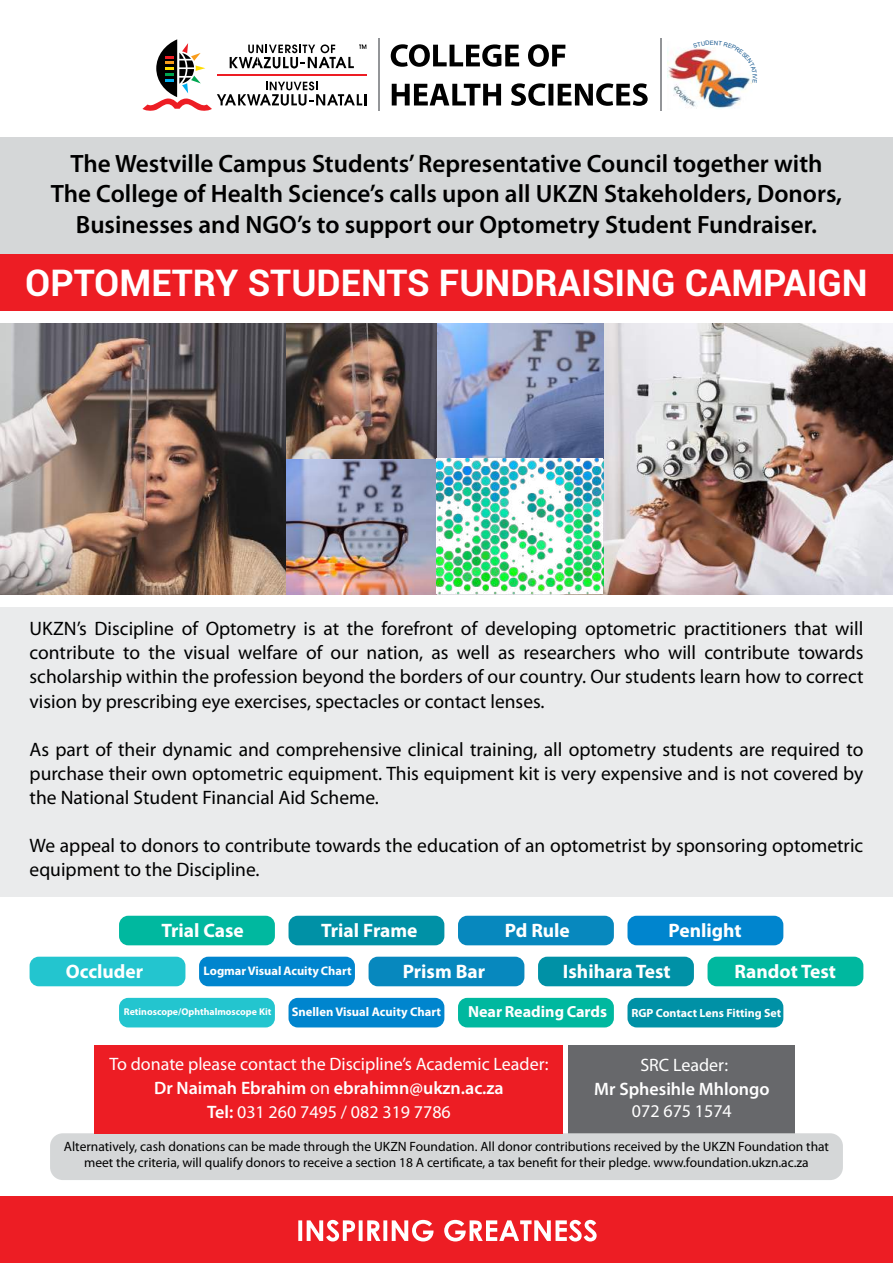
<style>
.page{position:relative;width:893px;height:1263px;background:#fff}
.page>*{position:absolute;margin:0;border:0;box-sizing:border-box;transform-origin:0 0}
.t1{font:700 36.6px "Roboto";color:#fff}
.t2{font:600 25.2px/30.2px "Myriad Pro";color:#000;text-align:center}
.t3{font:19.5px/24px "Myriad Pro";color:#000;text-align:justify}
.t4{font:700 19.5px "Myriad Pro";color:#fff}
.t5{font:18px/24px "Myriad Pro";color:#fff;text-align:center}
.t6{font:600 18px "Myriad Pro";color:#fff}
.t7{font:700 16.05px "Myriad Pro";color:#fff}
.t8{font:13.5px/16.2px "Myriad Pro";color:#000;text-align:center}
.t9{font:700 12.6px "Myriad Pro";color:#fff}
.t10{font:700 12.45px "Myriad Pro";color:#fff}
.t11{font:700 11.85px "Myriad Pro";color:#fff}
.t12{font:700 9.9px "Myriad Pro";color:#fff}
.s1{font-weight:600}
</style>
<div class="page">
<div style="left:569px;top:1045px;width:226px;height:91px;background:#67686b"></div>
<div style="left:0;top:138px;width:893px;height:127px;background:#d5d7d8"></div>
<div style="left:0;top:607px;width:893px;height:289px;background:#eaebec"></div>
<div style="left:0;top:1196px;width:893px;height:67px;background:#ed1d24"></div>
<svg style="left:298px;top:1220px;width:299px;height:21px"></svg>
<div style="left:0;top:255px;width:893px;height:56px;background:#ed1d24"></div>
<img style="left:603px;top:323px;width:290px;height:271px">
<img style="left:285px;top:323px;width:318px;height:136px">
<img style="left:285px;top:459px;width:151px;height:135px">
<img style="left:436px;top:459px;width:167px;height:135px">
<img style="left:0;top:323px;width:285px;height:271px">
<div style="left:289px;top:916px;width:155px;height:29px;background:#0091a6;border-radius:9px"></div>
<div style="left:119px;top:916px;width:156px;height:29px;background:#00b89f;border-radius:9px"></div>
<div style="left:458px;top:916px;width:156px;height:29px;background:#0788be;border-radius:9px"></div>
<div style="left:627px;top:916px;width:156px;height:29px;background:#0085ce;border-radius:9px"></div>
<div style="left:289px;top:998px;width:155px;height:29px;background:#0085ce;border-radius:9px"></div>
<div style="left:119px;top:998px;width:156px;height:29px;background:#23c5cf;border-radius:9px"></div>
<div style="left:458px;top:998px;width:156px;height:29px;background:#00b89f;border-radius:9px"></div>
<div style="left:627px;top:998px;width:156px;height:29px;background:#0091a6;border-radius:9px"></div>
<div style="left:199px;top:957px;width:156px;height:29px;background:#0085ce;border-radius:9px"></div>
<div style="left:30px;top:957px;width:155px;height:29px;background:#23c5cf;border-radius:9px"></div>
<div style="left:369px;top:957px;width:155px;height:29px;background:#0788be;border-radius:9px"></div>
<div style="left:538px;top:957px;width:156px;height:29px;background:#0091a6;border-radius:9px"></div>
<div style="left:707px;top:957px;width:156px;height:29px;background:#00b89f;border-radius:9px"></div>
<svg style="left:392px;top:83px;width:256px;height:23px"></svg>
<svg style="left:391px;top:44px;width:174px;height:23px"></svg>
<svg style="left:142px;top:39px;width:225px;height:72px"></svg>
<hr style="left:217px;top:74px;width:150px;height:2px;background:#ed1d24">
<hr style="left:379px;top:38px;width:1px;height:73px;background:#939598">
<hr style="left:661px;top:38px;width:1px;height:73px;background:#939598">
<img style="left:668px;top:47px;width:84px;height:62px">
<div style="left:50px;top:1133px;width:793px;height:47px;background:#d5d7d8;border-radius:13px"></div>
<div style="left:95px;top:1045px;width:468px;height:88px;background:#ed1d24"></div>
<img style="left:693px;top:47px;width:59px;height:36px">
<p class="t2" style="left:51px;top:148px;width:793px">The Westville Campus Students’ Representative Council together with<br>The College of Health Science’s calls upon all UKZN Stakeholders, Donors,<br>Businesses and NGO’s to support our Optometry Student Fundraiser.</p>
<h1 class="t1" style="left:25px;top:257px;width:844px">OPTOMETRY STUDENTS FUNDRAISING CAMPAIGN</h1>
<p class="t3" style="left:30px;top:617px;width:835px">UKZN’s Discipline of Optometry is at the forefront of developing optometric practitioners that will contribute to the visual welfare of our nation, as well as researchers who will contribute towards scholarship within the profession beyond the borders of our country. Our students learn how to correct vision by prescribing eye exercises, spectacles or contact lenses.</p>
<p class="t3" style="left:30px;top:737px;width:835px">As part of their dynamic and comprehensive clinical training, all optometry students are required to purchase their own optometric equipment. This equipment kit is very expensive and is not covered by the National Student Financial Aid Scheme.</p>
<p class="t3" style="left:30px;top:833px;width:835px">We appeal to donors to contribute towards the education of an optometrist by sponsoring optometric equipment to the Discipline.</p>
<p class="t4" style="left:162px;top:917px;width:84px">Trial Case</p>
<p class="t4" style="left:321px;top:917px;width:98px">Trial Frame</p>
<p class="t4" style="left:505px;top:917px;width:66px">Pd Rule</p>
<p class="t4" style="left:669px;top:917px;width:75px">Penlight</p>
<p class="t4" style="left:403px;top:958px;width:84px">Prism Bar</p>
<p class="t4" style="left:563px;top:958px;width:109px">Ishihara Test</p>
<p class="t4" style="left:734px;top:958px;width:103px">Randot Test</p>
<p class="t9" style="left:292px;top:1003px;width:151px">Snellen Visual Acuity Chart</p>
<p class="t4" style="left:66px;top:958px;width:79px">Occluder</p>
<p class="t12" style="left:124px;top:1006px;width:149px">Retinoscope/Ophthalmoscope Kit</p>
<p class="t10" style="left:204px;top:963px;width:150px">Logmar Visual Acuity Chart</p>
<p class="t7" style="left:468px;top:1001px;width:141px">Near Reading Cards</p>
<p class="t11" style="left:631px;top:1005px;width:151px">RGP Contact Lens Fitting Set</p>
<p class="t5" style="left:109px;top:1052px;width:440px">To donate please contact the Discipline’s Academic Leader:<br><span class="s1">Dr Naimah Ebrahim</span> on <span class="s1">ebrahimn@ukzn.ac.za<br>Tel:</span> 031 260 7495 / 082 319 7786</p>
<p class="t8" style="left:64px;top:1138px;width:767px">Alternatively, cash donations can be made through the UKZN Foundation. All donor contributions received by the UKZN Foundation that meet the criteria, will qualify donors to receive a section 18 A certificate, a tax benefit for their pledge. www.foundation.ukzn.ac.za</p>
<p class="t5" style="left:640px;top:1053px;width:89px">SRC Leader:</p>
<p class="t6" style="left:594px;top:1077px;width:177px">Mr Sphesihle Mhlongo</p>
<p class="t5" style="left:632px;top:1098px;width:101px">072 675 1574</p>
</div>
